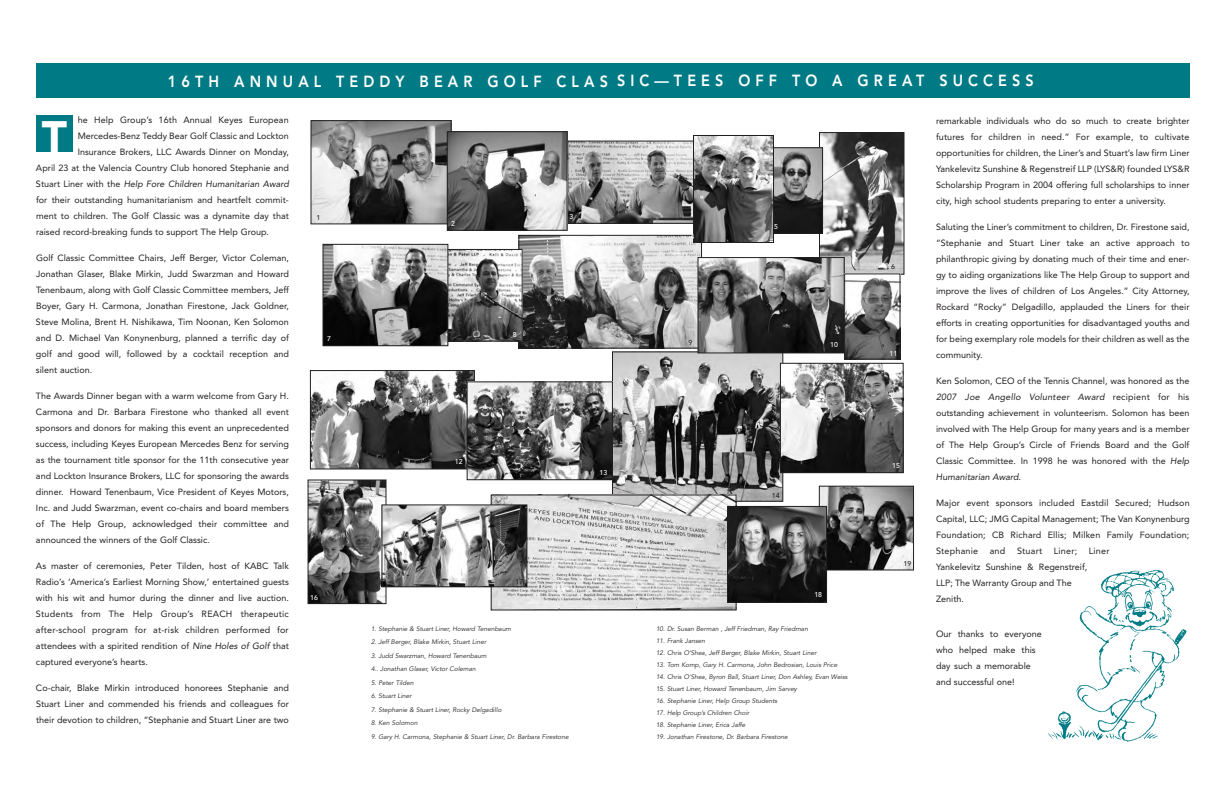
<style>
.page{position:relative;width:1224px;height:792px;background:#fff}
.page>*{position:absolute;margin:0;border:0;box-sizing:border-box;transform-origin:0 0}
.t1{font:900 45px "Avenir";color:#fff}
.t2{font:800 16px "Avenir";letter-spacing:.355em;color:#fff;scale:.9 1}
.t3{font:9px/16px "Avenir";color:#231f20;text-align:justify}
.t4{font:italic 9px "Avenir";color:#231f20}
.t5{font:500 7px "Avenir";color:#fff}
.t6{font:500 7px "Avenir";color:#231f20}
.t7{font:italic 6.5px/13.5px "Avenir";color:#231f20}
.s1{font-style:normal}
.s2{font-style:italic}
</style>
<div class="page">
<img style="left:569px;top:143px;width:124px;height:79px">
<div style="left:567px;top:141px;width:129px;height:83px;border:1px solid #231f20"></div>
<img style="left:614px;top:353px;width:167px;height:147px">
<div style="left:612px;top:351px;width:171px;height:151px;border:1px solid #231f20"></div>
<img style="left:312px;top:122px;width:138px;height:100px">
<div style="left:310px;top:120px;width:142px;height:104px;border:1px solid #231f20"></div>
<img style="left:821px;top:134px;width:81px;height:139px">
<div style="left:819px;top:132px;width:85px;height:143px;border:1px solid #231f20"></div>
<img style="left:449px;top:133px;width:117px;height:96px">
<div style="left:447px;top:131px;width:121px;height:100px;border:1px solid #231f20"></div>
<img style="left:774px;top:149px;width:47px;height:83px">
<div style="left:771px;top:147px;width:52px;height:87px;border:1px solid #231f20"></div>
<img style="left:493px;top:496px;width:242px;height:112px">
<div style="left:491px;top:494px;width:246px;height:116px;border:1px solid #231f20"></div>
<img style="left:821px;top:488px;width:91px;height:80px">
<div style="left:819px;top:486px;width:95px;height:84px;border:1px solid #231f20"></div>
<div style="left:36px;top:116px;width:37px;height:36px;background:#007b85"></div>
<div style="left:36px;top:63px;width:1153px;height:35px;background:#007b85"></div>
<img style="left:520px;top:237px;width:180px;height:110px">
<div style="left:518px;top:235px;width:184px;height:114px;border:1px solid #231f20"></div>
<img style="left:449px;top:251px;width:72px;height:89px">
<div style="left:447px;top:249px;width:76px;height:93px;border:1px solid #231f20"></div>
<img style="left:324px;top:246px;width:122px;height:98px">
<div style="left:322px;top:244px;width:126px;height:102px;border:1px solid #231f20"></div>
<img style="left:700px;top:259px;width:143px;height:92px">
<div style="left:698px;top:257px;width:147px;height:96px;border:1px solid #231f20"></div>
<img style="left:729px;top:508px;width:96px;height:93px">
<div style="left:727px;top:506px;width:100px;height:97px;border:1px solid #231f20"></div>
<img style="left:310px;top:482px;width:74px;height:120px">
<div style="left:308px;top:480px;width:78px;height:124px;border:1px solid #231f20"></div>
<img style="left:782px;top:365px;width:120px;height:106px">
<div style="left:780px;top:363px;width:124px;height:110px;border:1px solid #231f20"></div>
<img style="left:312px;top:372px;width:161px;height:95px">
<div style="left:310px;top:370px;width:165px;height:99px;border:1px solid #231f20"></div>
<img style="left:469px;top:383px;width:142px;height:95px">
<div style="left:467px;top:381px;width:146px;height:99px;border:1px solid #231f20"></div>
<img style="left:383px;top:506px;width:142px;height:79px">
<div style="left:381px;top:504px;width:146px;height:83px;border:1px solid #231f20"></div>
<img style="left:695px;top:137px;width:77px;height:104px">
<div style="left:693px;top:135px;width:81px;height:108px;border:1px solid #231f20"></div>
<img style="left:846px;top:277px;width:53px;height:81px">
<div style="left:844px;top:273px;width:57px;height:87px;border:1px solid #231f20"></div>
<img style="left:1048px;top:570px;width:139px;height:172px">
<h2 class="t2" style="left:168px;top:75px;width:964px">16TH ANNUAL TEDDY BEAR GOLF CLAS SIC—TEES OFF TO A GREAT SUCCESS</h2>
<p class="t3" style="left:78px;top:112px;width:213px">he Help Group’s 16th Annual Keyes European</p>
<p class="t3" style="left:78px;top:128px;width:213px">Mercedes-Benz Teddy Bear Golf Classic and Lockton</p>
<p class="t3" style="left:78px;top:144px;width:213px">Insurance Brokers, LLC Awards Dinner on Monday,</p>
<p class="t3" style="left:36px;top:160px;width:254px">April 23 at the Valencia Country Club honored Stephanie and</p>
<p class="t4" style="left:36px;top:180px;width:254px"><span class="s1">Stuart Liner with the</span> Help Fore Children Humanitarian Award</p>
<p class="t3" style="left:36px;top:192px;width:254px">for their outstanding humanitarianism and heartfelt commit-</p>
<p class="t3" style="left:36px;top:208px;width:254px">ment to children. The Golf Classic was a dynamite day that</p>
<p class="t3" style="left:36px;top:224px;width:235px">raised record-breaking funds to support The Help Group.</p>
<p class="t3" style="left:36px;top:250px;width:254px">Golf Classic Committee Chairs, Jeff Berger, Victor Coleman, Jonathan Glaser, Blake Mirkin, Judd Swarzman and Howard Tenenbaum, along with Golf Classic Committee members, Jeff Boyer, Gary H. Carmona, Jonathan Firestone, Jack Goldner, Steve Molina, Brent H. Nishikawa, Tim Noonan, Ken Solomon and D. Michael Van Konynenburg, planned a terrific day of golf and good will, followed by a cocktail reception and silent auction.</p>
<p class="t3" style="left:36px;top:388px;width:254px">The Awards Dinner began with a warm welcome from Gary H.<br>Carmona and Dr. Barbara Firestone who thanked all event sponsors and donors for making this event an unprecedented success, including Keyes European Mercedes Benz for serving as the tournament title sponsor for the 11th consecutive year and Lockton Insurance Brokers, LLC for sponsoring the awards dinner. Howard Tenenbaum, Vice President of Keyes Motors, Inc. and Judd Swarzman, event co-chairs and board members of The Help Group, acknowledged their committee and announced the winners of the Golf Classic.</p>
<p class="t3" style="left:36px;top:558px;width:254px">As master of ceremonies, Peter Tilden, host of KABC Talk Radio’s ‘America’s Earliest Morning Show,’ entertained guests with his wit and humor during the dinner and live auction.<br>Students from The Help Group’s REACH therapeutic after-school program for at-risk children performed for attendees with a spirited rendition of <span class="s2">Nine Holes of Golf</span> that captured everyone’s hearts.</p>
<p class="t3" style="left:36px;top:680px;width:254px">Co-chair, Blake Mirkin introduced honorees Stephanie and Stuart Liner and commended his friends and colleagues for their devotion to children, “Stephanie and Stuart Liner are two</p>
<h1 class="t1" style="left:42px;top:119px;width:27px">T</h1>
<p class="t6" style="left:317px;top:215px;width:5px">1</p>
<p class="t5" style="left:327px;top:336px;width:5px">7</p>
<p class="t5" style="left:310px;top:594px;width:9px">16</p>
<p class="t5" style="left:451px;top:221px;width:5px">2</p>
<p class="t5" style="left:513px;top:332px;width:5px">8</p>
<p class="t5" style="left:570px;top:214px;width:5px">3</p>
<p class="t5" style="left:455px;top:459px;width:9px">12</p>
<p class="t5" style="left:600px;top:470px;width:9px">13</p>
<p class="t6" style="left:516px;top:578px;width:9px">17</p>
<p class="t7" style="left:371px;top:622px;width:142px">1. Stephanie &amp; Stuart Liner, Howard Tenenbaum</p>
<p class="t7" style="left:371px;top:636px;width:117px">2. Jeff Berger, Blake Mirkin, Stuart Liner</p>
<p class="t7" style="left:371px;top:649px;width:117px">3. Judd Swarzman, Howard Tenenbaum<br>4.. Jonathan Glaser, Victor Coleman</p>
<p class="t7" style="left:371px;top:676px;width:44px">5. Peter Tilden</p>
<p class="t7" style="left:371px;top:690px;width:42px">6. Stuart Liner</p>
<p class="t7" style="left:371px;top:703px;width:132px">7. Stephanie &amp; Stuart Liner, Rocky Delgadillo</p>
<p class="t7" style="left:371px;top:717px;width:48px">8. Ken Solomon</p>
<p class="t7" style="left:371px;top:730px;width:199px">9. Gary H. Carmona, Stephanie &amp; Stuart Liner, Dr. Barbara Firestone</p>
<p class="t5" style="left:690px;top:233px;width:5px">4</p>
<p class="t6" style="left:689px;top:339px;width:5px">9</p>
<p class="t5" style="left:774px;top:223px;width:5px">5</p>
<p class="t5" style="left:830px;top:342px;width:9px">10</p>
<p class="t6" style="left:772px;top:493px;width:9px">14</p>
<p class="t5" style="left:814px;top:592px;width:9px">18</p>
<p class="t7" style="left:656px;top:623px;width:153px">10. Dr. Susan Berman , Jeff Friedman, Ray Friedman</p>
<p class="t7" style="left:656px;top:635px;width:51px">11. Frank Jansen</p>
<p class="t7" style="left:656px;top:647px;width:162px">12. Chris O’Shea, Jeff Berger, Blake Mirkin, Stuart Liner</p>
<p class="t7" style="left:656px;top:659px;width:183px">13. Tom Komp, Gary H. Carmona, John Bedrosian, Louis Price</p>
<p class="t7" style="left:656px;top:671px;width:193px">14. Chris O'Shea, Byron Ball, Stuart Liner, Don Ashley, Evan Weiss</p>
<p class="t7" style="left:656px;top:683px;width:143px">15. Stuart Liner, Howard Tenenbaum, Jim Sarvey</p>
<p class="t7" style="left:656px;top:695px;width:123px">16. Stephanie Liner, Help Group Students</p>
<p class="t7" style="left:656px;top:707px;width:95px">17. Help Group’s Children Choir</p>
<p class="t7" style="left:656px;top:719px;width:91px">18. Stephanie Liner, Erica Jaffe</p>
<p class="t7" style="left:656px;top:731px;width:133px">19. Jonathan Firestone, Dr. Barbara Firestone</p>
<p class="t6" style="left:891px;top:264px;width:5px">6</p>
<p class="t5" style="left:890px;top:350px;width:9px">11</p>
<p class="t5" style="left:892px;top:463px;width:9px">15</p>
<p class="t6" style="left:904px;top:560px;width:9px">19</p>
<p class="t3" style="left:936px;top:113px;width:255px">remarkable individuals who do so much to create brighter futures for children in need.” For example, to cultivate opportunities for children, the Liner’s and Stuart’s law firm Liner Yankelevitz Sunshine &amp; Regenstreif LLP (LYS&amp;R) founded LYS&amp;R Scholarship Program in 2004 offering full scholarships to inner city, high school students preparing to enter a university.</p>
<p class="t3" style="left:936px;top:219px;width:255px">Saluting the Liner’s commitment to children, Dr. Firestone said, “Stephanie and Stuart Liner take an active approach to philanthropic giving by donating much of their time and ener&shy;gy to aiding organizations like The Help Group to support and improve the lives of children of Los Angeles.” City Attorney, Rockard “Rocky” Delgadillo, applauded the Liners for their efforts in creating opportunities for disadvantaged youths and for being exemplary role models for their children as well as the community.</p>
<p class="t3" style="left:936px;top:373px;width:255px">Ken Solomon, CEO of the Tennis Channel, was honored as the <span class="s2">2007 Joe Angello Volunteer Award</span> recipient for his outstanding achievement in volunteerism. Solomon has been involved with The Help Group for many years and is a member of The Help Group’s Circle of Friends Board and the Golf Classic Committee. In 1998 he was honored with the <span class="s2">Help Humanitarian Award.</span></p>
<p class="t3" style="left:936px;top:495px;width:255px">Major event sponsors included Eastdil Secured; Hudson Capital, LLC; JMG Capital Management; The Van Konynenburg Foundation; CB Richard Ellis; Milken Family Foundation; Stephanie</p>
<p class="t3" style="left:990px;top:543px;width:17px">and</p>
<p class="t3" style="left:1017px;top:543px;width:27px">Stuart</p>
<p class="t3" style="left:1054px;top:543px;width:25px">Liner;</p>
<p class="t3" style="left:1089px;top:543px;width:22px">Liner</p>
<p class="t3" style="left:936px;top:559px;width:153px;text-align:left">Yankelevitz Sunshine &amp; Regenstreif,<br>LLP; The Warranty Group and The<br>Zenith.</p>
<p class="t3" style="left:936px;top:626px;width:107px;text-align:left">Our thanks to everyone who helped make this day such a memorable and successful one!</p>
</div>
